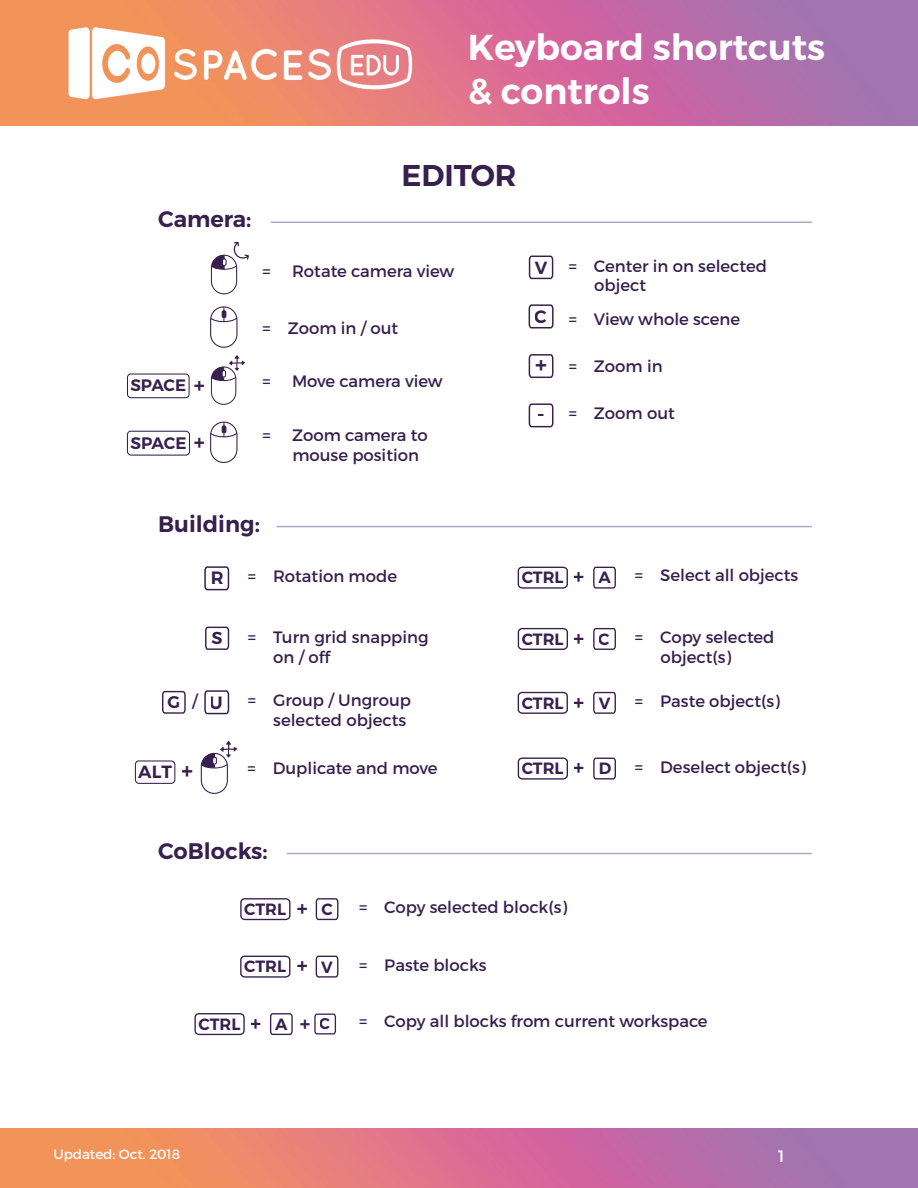
<style>
.page{position:relative;width:918px;height:1188px;background:#fff}
.page>*{position:absolute;margin:0;border:0;box-sizing:border-box;transform-origin:0 0}
.t1{font:600 36px "Montserrat";color:#fff}
.t2{font:600 30px "Montserrat";color:#371f4e}
.t3{font:600 23.7px/49.3px "Montserrat";color:#37204e}
.t4{font:600 22.5px "Montserrat";color:#371f4e}
.t5{font:600 20.85px "Montserrat";color:#371f4e}
.t6{font:600 17.85px "Montserrat";color:#37204e}
.t7{font:600 17.7px "Montserrat";color:#371f4e}
.t8{font:600 17.55px "Montserrat";color:#37204e}
.t9{font:600 17.25px "Montserrat";color:#37204e}
.t10{font:600 16.95px "Montserrat";color:#37204e}
.t11{font:600 16.65px "Montserrat";letter-spacing:-.01em;color:#37204e}
.t12{font:16.5px/19.8px "Montserrat";color:#371f4e}
.t13{font:600 16.5px "Montserrat";letter-spacing:-.01em;color:#37204e}
.t14{font:16.5px "Montserrat";color:#fff}
.t15{font:600 16.35px "Montserrat";color:#371f4e}
.t16{font:13.5px "Montserrat";color:#fff}
.s1{font-size:22.05px}
.s2{font-size:22.2px}
.s3{font-size:21.75px}
.s4{color:#37204e}
.s5{font-size:23.55px}
.s6{font-size:15.6px;color:#37204e}
</style>
<div class="page">
<img style="left:0;top:1128px;width:918px;height:60px">
<img style="left:0;top:0;width:918px;height:125px">
<hr style="left:287px;top:853px;width:525px;height:1px;background:#b3a6c2">
<hr style="left:276px;top:526px;width:536px;height:1px;background:#b3a6c2">
<hr style="left:271px;top:222px;width:541px;height:1px;background:#b3a6c2">
<div style="left:127px;top:373px;width:63px;height:25px;border:1px solid #37204e;border-radius:4px"></div>
<div style="left:211px;top:366px;width:25px;height:39px;border:1px solid #371f4e;border-radius:12px"></div>
<svg style="left:211px;top:355px;width:34px;height:26px"></svg>
<div style="left:127px;top:430px;width:63px;height:26px;border:1px solid #37204e;border-radius:4px"></div>
<div style="left:210px;top:422px;width:28px;height:41px;border:1px solid #37204e;border-radius:13px"></div>
<svg style="left:210px;top:422px;width:28px;height:16px"></svg>
<svg style="left:529px;top:256px;width:24px;height:23px"></svg>
<svg style="left:529px;top:304px;width:25px;height:25px"></svg>
<svg style="left:529px;top:354px;width:24px;height:24px"></svg>
<svg style="left:529px;top:403px;width:24px;height:24px"></svg>
<div style="left:135px;top:760px;width:40px;height:24px;border:1px solid #371f4e;border-radius:4px"></div>
<div style="left:201px;top:753px;width:27px;height:41px;border:1px solid #371f4e;border-radius:13px"></div>
<svg style="left:201px;top:741px;width:36px;height:28px"></svg>
<svg style="left:204px;top:566px;width:25px;height:24px"></svg>
<svg style="left:205px;top:627px;width:24px;height:23px"></svg>
<svg style="left:162px;top:691px;width:24px;height:23px"></svg>
<svg style="left:204px;top:690px;width:25px;height:24px"></svg>
<svg style="left:593px;top:567px;width:23px;height:22px"></svg>
<svg style="left:518px;top:567px;width:50px;height:22px"></svg>
<svg style="left:269px;top:1013px;width:24px;height:22px"></svg>
<svg style="left:194px;top:1013px;width:51px;height:22px"></svg>
<svg style="left:593px;top:628px;width:23px;height:22px"></svg>
<svg style="left:518px;top:628px;width:50px;height:22px"></svg>
<svg style="left:315px;top:898px;width:24px;height:22px"></svg>
<svg style="left:240px;top:898px;width:51px;height:22px"></svg>
<svg style="left:593px;top:692px;width:23px;height:22px"></svg>
<svg style="left:518px;top:692px;width:50px;height:22px"></svg>
<svg style="left:315px;top:956px;width:24px;height:22px"></svg>
<svg style="left:240px;top:956px;width:51px;height:22px"></svg>
<svg style="left:593px;top:758px;width:23px;height:22px"></svg>
<svg style="left:518px;top:758px;width:50px;height:22px"></svg>
<svg style="left:314px;top:1014px;width:22px;height:20px"></svg>
<div style="left:211px;top:255px;width:26px;height:39px;border:1px solid #371f4e;border-radius:13px"></div>
<svg style="left:211px;top:243px;width:37px;height:27px"></svg>
<div style="left:210px;top:306px;width:28px;height:42px;border:1px solid #37204e;border-radius:13px"></div>
<svg style="left:210px;top:307px;width:28px;height:16px"></svg>
<p class="t1" style="left:468px;top:25px;width:359px">Keyboard shortcuts</p>
<p class="t1" style="left:468px;top:68px;width:183px">&amp; controls</p>
<p class="t4" style="left:158px;top:206px;width:95px">Camera:</p>
<p class="t2" style="left:401px;top:157px;width:117px">EDITOR</p>
<p class="t12" style="left:263px;top:261px;width:10px">=</p>
<p class="t12" style="left:292px;top:261px;width:164px">Rotate camera view</p>
<p class="t13" style="left:130px;top:375px;width:76px">SPACE <span class="s1">+</span></p>
<p class="t11" style="left:130px;top:432px;width:76px">SPACE <span class="s2">+</span></p>
<p class="t12" style="left:263px;top:319px;width:137px">= Zoom in / out</p>
<p class="t12" style="left:263px;top:371px;width:10px">=</p>
<p class="t12" style="left:292px;top:371px;width:152px">Move camera view</p>
<p class="t12" style="left:263px;top:426px;width:10px">=</p>
<p class="t12" style="left:292px;top:426px;width:137px">Zoom camera to mouse position</p>
<p class="t8" style="left:535px;top:257px;width:14px">V</p>
<p class="t6" style="left:535px;top:305px;width:14px">C</p>
<h3 class="t3" style="left:535px;top:340px;width:13px">+ -</h3>
<p class="t4" style="left:158px;top:511px;width:103px">Building:</p>
<p class="t12" style="left:569px;top:256px;width:200px">= Center in on selected</p>
<p class="t12" style="left:594px;top:275px;width:53px">object</p>
<p class="t12" style="left:569px;top:309px;width:173px">= View whole scene</p>
<p class="t12" style="left:569px;top:356px;width:95px">= Zoom in</p>
<p class="t12" style="left:569px;top:404px;width:108px">= Zoom out</p>
<p class="t6" style="left:210px;top:567px;width:14px">R</p>
<p class="t12" style="left:248px;top:567px;width:151px">= Rotation mode</p>
<p class="t15" style="left:522px;top:568px;width:91px">CTRL <span class="s3">+</span> <span class="s4">A</span></p>
<p class="t12" style="left:635px;top:565px;width:165px">= Select all objects</p>
<p class="t9" style="left:212px;top:627px;width:13px">S</p>
<p class="t12" style="left:248px;top:628px;width:182px">= Turn grid snapping</p>
<p class="t12" style="left:273px;top:647px;width:58px">on / off</p>
<p class="t12" style="left:192px;top:691px;width:7px">/</p>
<p class="t12" style="left:248px;top:691px;width:165px">= Group / Ungroup</p>
<p class="t12" style="left:273px;top:710px;width:134px">selected objects</p>
<p class="t10" style="left:168px;top:692px;width:14px">G</p>
<p class="t6" style="left:210px;top:692px;width:15px">U</p>
<p class="t15" style="left:522px;top:629px;width:90px">CTRL <span class="s3">+</span> <span class="s4">C</span></p>
<p class="t15" style="left:522px;top:693px;width:90px">CTRL <span class="s3">+</span> <span class="s4">V</span></p>
<p class="t12" style="left:635px;top:627px;width:141px">= Copy selected</p>
<p class="t12" style="left:660px;top:647px;width:72px">object(s)</p>
<p class="t12" style="left:635px;top:691px;width:147px">= Paste object(s)</p>
<p class="t7" style="left:138px;top:761px;width:57px">ALT <span class="s5">+</span></p>
<p class="t12" style="left:247px;top:758px;width:192px">= Duplicate and move</p>
<p class="t15" style="left:522px;top:758px;width:91px">CTRL <span class="s3">+</span> <span class="s4">D</span></p>
<p class="t12" style="left:635px;top:757px;width:172px">= Deselect object(s)</p>
<p class="t4" style="left:158px;top:838px;width:111px">CoBlocks:</p>
<p class="t15" style="left:244px;top:899px;width:90px">CTRL <span class="s3">+</span> <span class="s4">C</span></p>
<p class="t15" style="left:244px;top:957px;width:90px">CTRL <span class="s3">+</span> <span class="s4">V</span></p>
<p class="t12" style="left:359px;top:897px;width:210px">= Copy selected block(s)</p>
<p class="t12" style="left:359px;top:955px;width:129px">= Paste blocks</p>
<p class="t15" style="left:198px;top:1014px;width:91px">CTRL <span class="s3">+</span> <span class="s4">A</span></p>
<p class="t5" style="left:300px;top:1010px;width:32px">+ <span class="s6">C</span></p>
<p class="t12" style="left:359px;top:1011px;width:350px">= Copy all blocks from current workspace</p>
<p class="t16" style="left:53px;top:1146px;width:128px">Updated: Oct. 2018</p>
<p class="t14" style="left:778px;top:1146px;width:8px">1</p>
</div>
